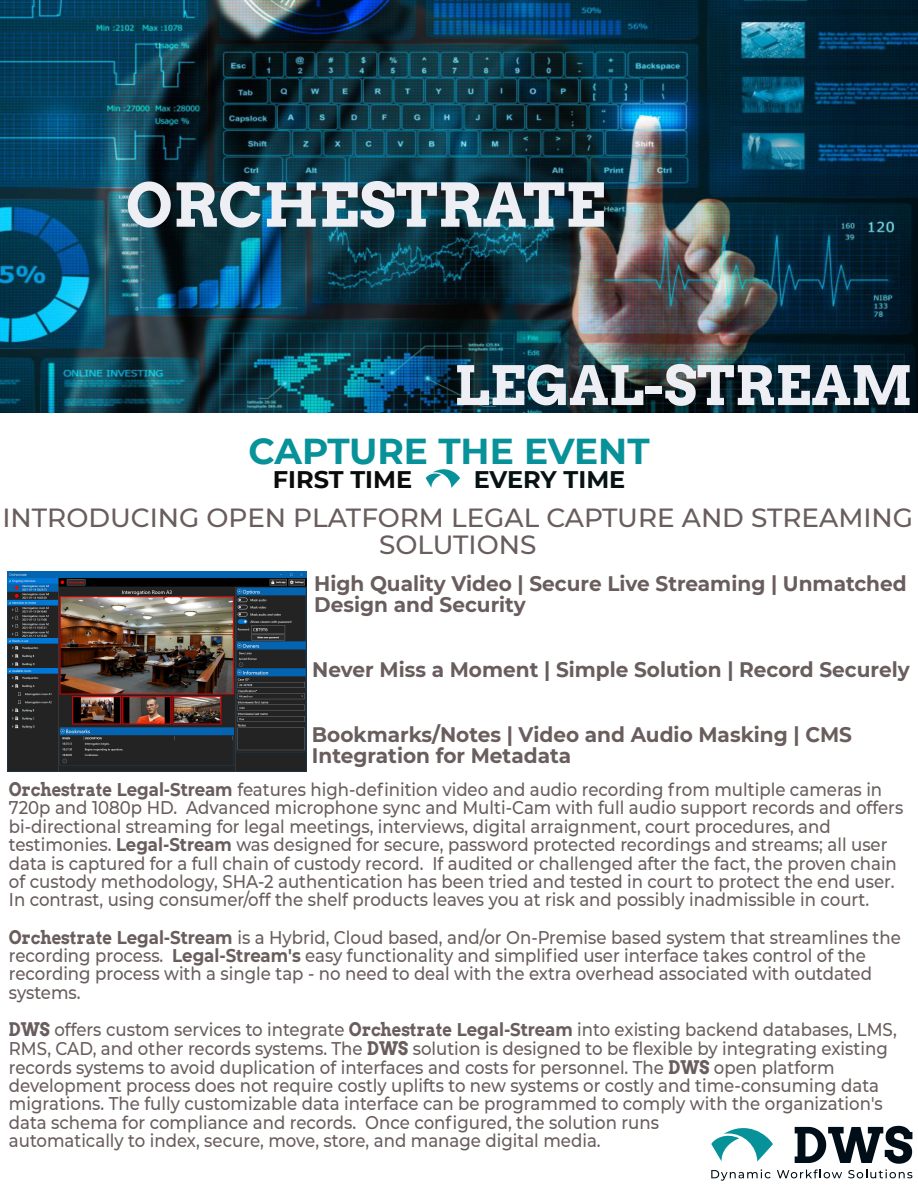
<style>
.page{position:relative;width:918px;height:1188px;background:#fff}
.page>*{position:absolute;margin:0;border:0;box-sizing:border-box;transform-origin:0 0}
.t1{font:700 60px "Arvo";color:#eeeff4}
.t2{font:700 54px "Arvo";color:#eeeff4}
.t3{font:700 36px "Montserrat";color:#07929a}
.t4{font:500 26.25px/26.2px "Montserrat";color:#695d5d;text-align:center}
.t5{font:700 24px "Montserrat";color:#0a0b0b}
.t6{font:700 24px "Montserrat";color:#061213}
.t7{font:700 21px/21px "Montserrat";color:#695d5d;scale:.96 1}
.t8{font:500 18.45px/18.5px "Montserrat";color:#695d5d;scale:.9 1}
.s1{font-family:"Arvo";font-weight:700}
.s2{font-weight:700}
</style>
<div class="page">
<img style="left:0;top:0;width:918px;height:412px">
<img style="left:8px;top:571px;width:299px;height:201px">
<svg style="left:426px;top:469px;width:34px;height:19px"></svg>
<svg style="left:711px;top:1125px;width:201px;height:56px"></svg>
<h1 class="t1" style="left:126px;top:181px;width:481px">ORCHESTRATE</h1>
<h2 class="t2" style="left:454px;top:364px;width:460px">LEGAL-STREAM</h2>
<h3 class="t3" style="left:249px;top:429px;width:403px">CAPTURE THE EVENT</h3>
<h3 class="t5" style="left:273px;top:465px;width:141px">FIRST TIME</h3>
<h3 class="t6" style="left:474px;top:465px;width:153px">EVERY TIME</h3>
<h3 class="t4" style="left:2px;top:505px;width:912px">INTRODUCING OPEN PLATFORM LEGAL CAPTURE AND STREAMING<br>SOLUTIONS</h3>
<p class="t7" style="left:314px;top:573px;width:619px">High Quality Video | Secure Live Streaming | Unmatched<br>Design and Security</p>
<p class="t7" style="left:312px;top:659px;width:624px">Never Miss a Moment | Simple Solution | Record Securely</p>
<p class="t7" style="left:312px;top:724px;width:564px">Bookmarks/Notes | Video and Audio Masking | CMS<br>Integration for Metadata</p>
<p class="t8" style="left:9px;top:780px;width:995px"><span class="s1">Orchestrate</span> <span class="s2">Legal-Stream</span> features high-definition video and audio recording from multiple cameras in 720p and 1080p HD. Advanced microphone sync and Multi-Cam with full audio support records and offers bi-directional streaming for legal meetings, interviews, digital arraignment, court procedures, and testimonies. <span class="s2">Legal-Stream</span> was designed for secure, password protected recordings and streams; all user data is captured for a full chain of custody record. If audited or challenged after the fact, the proven chain of custody methodology, SHA-2 authentication has been tried and tested in court to protect the end user.<br>In contrast, using consumer/off the shelf products leaves you at risk and possibly inadmissible in court.</p>
<p class="t8" style="left:9px;top:928px;width:993px"><span class="s1">Orchestrate</span> <span class="s2">Legal-Stream</span> is a Hybrid, Cloud based, and/or On-Premise based system that streamlines the recording process. <span class="s2">Legal-Stream's</span> easy functionality and simplified user interface takes control of the recording process with a single tap - no need to deal with the extra overhead associated with outdated systems.</p>
<p class="t8" style="left:9px;top:1020px;width:988px"><span class="s1">DWS</span> offers custom services to integrate <span class="s1">Orchestrate</span> <span class="s2">Legal-Stream</span> into existing backend databases, LMS, RMS, CAD, and other records systems. The <span class="s1">DWS</span> solution is designed to be flexible by integrating existing records systems to avoid duplication of interfaces and costs for personnel. The <span class="s1">DWS</span> open platform development process does not require costly uplifts to new systems or costly and time-consuming data migrations. The fully customizable data interface can be programmed to comply with the organization's data schema for compliance and records. Once configured, the solution runs<br>automatically to index, secure, move, store, and manage digital media.</p>
</div>
